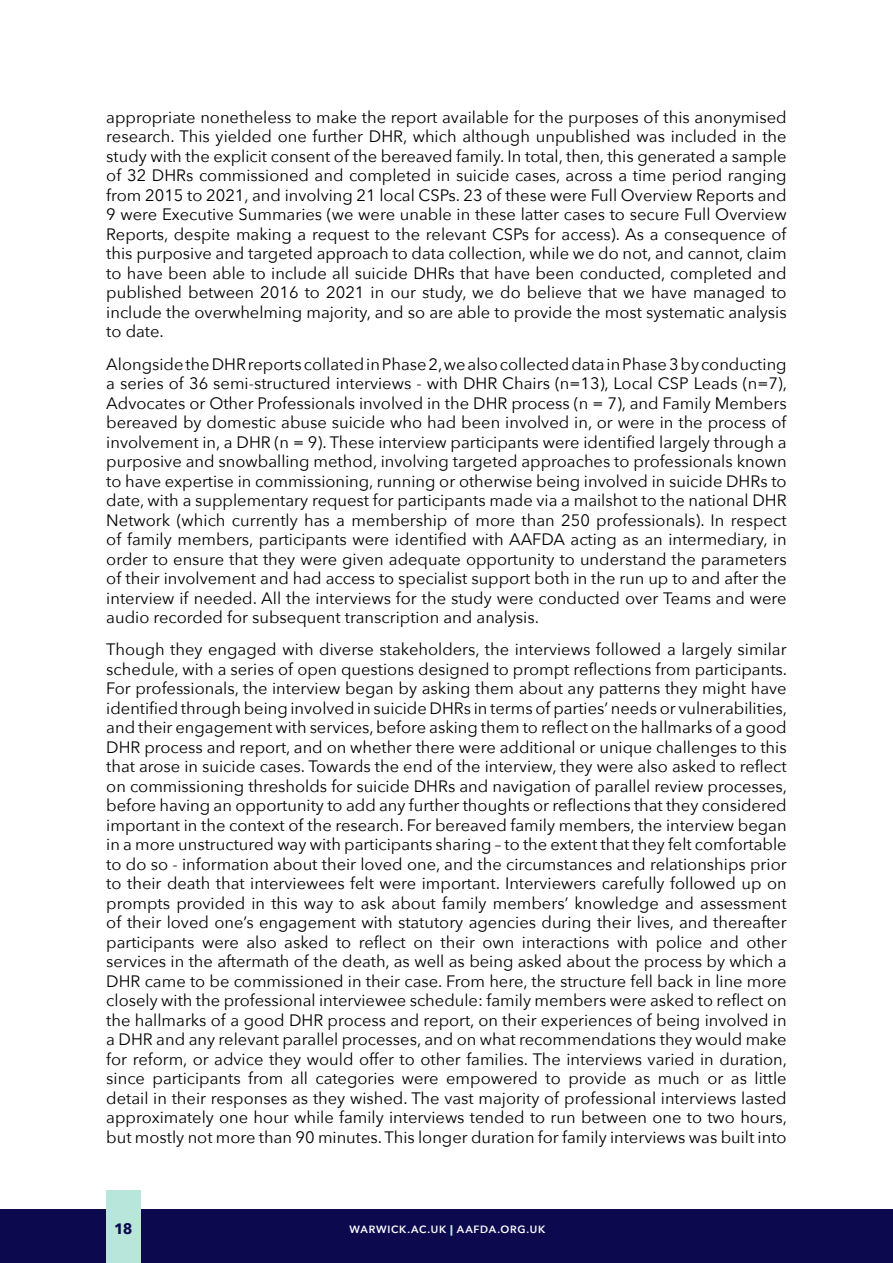
<style>
.page{position:relative;width:893px;height:1263px;background:#fff}
.page>*{position:absolute;margin:0;border:0;box-sizing:border-box;transform-origin:0 0}
.t1{font:16.5px/19.5px "Avenir Next";color:#000;text-align:justify}
.t2{font:700 15px "Avenir Next";color:#0d094f}
.t3{font:600 10.5px "Avenir Next";letter-spacing:.075em;color:#fff}
.s1{font-weight:800;color:#b9e6da}
</style>
<div class="page">
<div style="left:0;top:1210px;width:893px;height:53px;background:#0d094f"></div>
<div style="left:106px;top:1191px;width:34px;height:72px;background:#b9e6da"></div>
<p class="t1" style="left:106px;top:107px;width:682px">appropriate nonetheless to make the report available for the purposes of this anonymised research. This yielded one further DHR, which although unpublished was included in the study with the explicit consent of the bereaved family. In total, then, this generated a sample of 32 DHRs commissioned and completed in suicide cases, across a time period ranging from 2015 to 2021, and involving 21 local CSPs. 23 of these were Full Overview Reports and 9 were Executive Summaries (we were unable in these latter cases to secure Full Overview Reports, despite making a request to the relevant CSPs for access). As a consequence of this purposive and targeted approach to data collection, while we do not, and cannot, claim to have been able to include all suicide DHRs that have been conducted, completed and published between 2016 to 2021 in our study, we do believe that we have managed to include the overwhelming majority, and so are able to provide the most systematic analysis to date.</p>
<p class="t1" style="left:106px;top:353px;width:682px">Alongside the DHR reports collated in Phase 2, we also collected data in Phase 3 by conducting a series of 36 semi-structured interviews - with DHR Chairs (n=13), Local CSP Leads (n=7), Advocates or Other Professionals involved in the DHR process (n = 7), and Family Members bereaved by domestic abuse suicide who had been involved in, or were in the process of involvement in, a DHR (n = 9). These interview participants were identified largely through a purposive and snowballing method, involving targeted approaches to professionals known to have expertise in commissioning, running or otherwise being involved in suicide DHRs to date, with a supplementary request for participants made via a mailshot to the national DHR Network (which currently has a membership of more than 250 professionals). In respect of family members, participants were identified with AAFDA acting as an intermediary, in order to ensure that they were given adequate opportunity to understand the parameters of their involvement and had access to specialist support both in the run up to and after the interview if needed. All the interviews for the study were conducted over Teams and were audio recorded for subsequent transcription and analysis.</p>
<p class="t1" style="left:106px;top:639px;width:682px">Though they engaged with diverse stakeholders, the interviews followed a largely similar schedule, with a series of open questions designed to prompt reflections from participants.<br>For professionals, the interview began by asking them about any patterns they might have identified through being involved in suicide DHRs in terms of parties’ needs or vulnerabilities, and their engagement with services, before asking them to reflect on the hallmarks of a good DHR process and report, and on whether there were additional or unique challenges to this that arose in suicide cases. Towards the end of the interview, they were also asked to reflect on commissioning thresholds for suicide DHRs and navigation of parallel review processes, before having an opportunity to add any further thoughts or reflections that they considered important in the context of the research. For bereaved family members, the interview began in a more unstructured way with participants sharing – to the extent that they felt comfortable to do so - information about their loved one, and the circumstances and relationships prior to their death that interviewees felt were important. Interviewers carefully followed up on prompts provided in this way to ask about family members’ knowledge and assessment of their loved one’s engagement with statutory agencies during their lives, and thereafter participants were also asked to reflect on their own interactions with police and other services in the aftermath of the death, as well as being asked about the process by which a DHR came to be commissioned in their case. From here, the structure fell back in line more closely with the professional interviewee schedule: family members were asked to reflect on the hallmarks of a good DHR process and report, on their experiences of being involved in a DHR and any relevant parallel processes, and on what recommendations they would make for reform, or advice they would offer to other families. The interviews varied in duration, since participants from all categories were empowered to provide as much or as little detail in their responses as they wished. The vast majority of professional interviews lasted approximately one hour while family interviews tended to run between one to two hours, but mostly not more than 90 minutes. This longer duration for family interviews was built into</p>
<p class="t2" style="left:114px;top:1216px;width:20px">18</p>
<p class="t3" style="left:350px;top:1220px;width:197px">WARWICK.AC.UK <span class="s1">|</span> AAFDA.ORG.UK</p>
</div>
